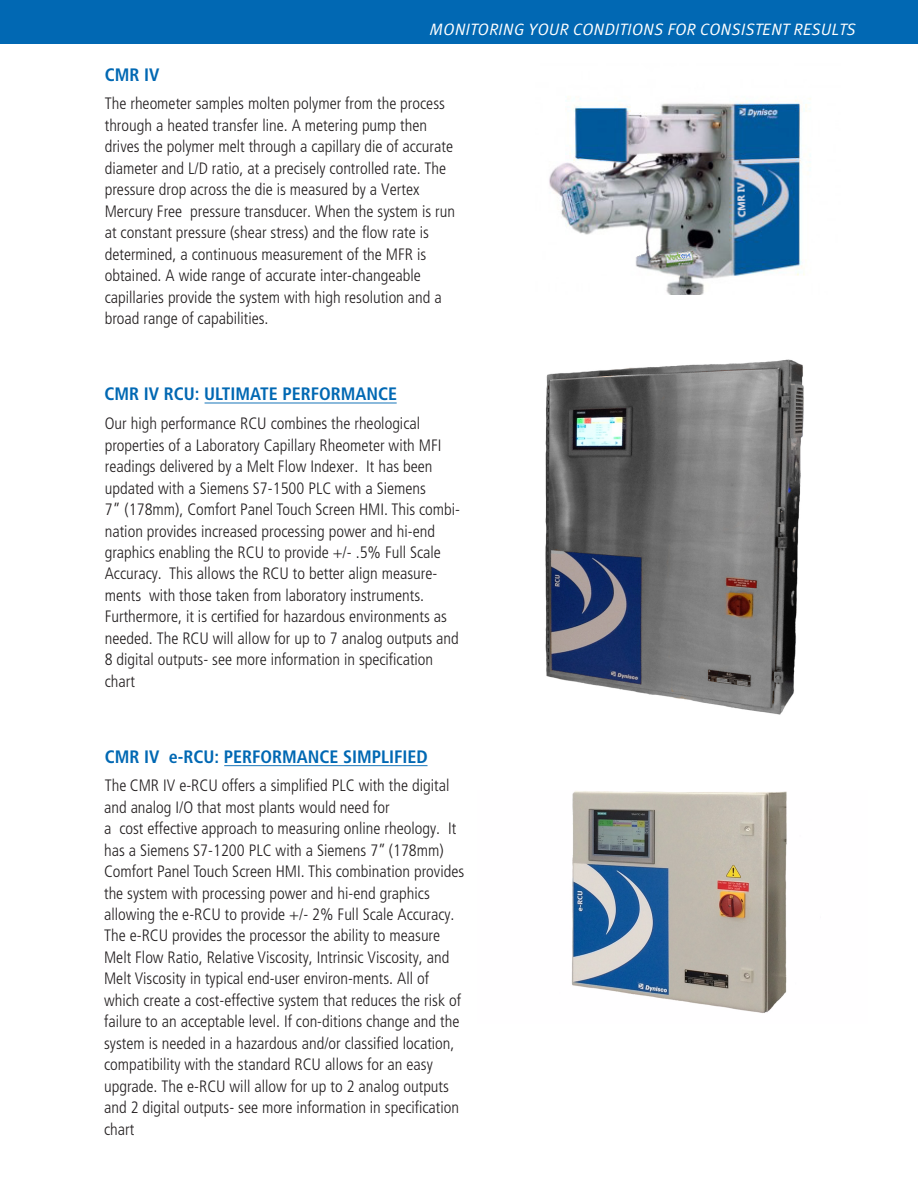
<style>
.page{position:relative;width:918px;height:1188px;background:#fff}
.page>*{position:absolute;margin:0;border:0;box-sizing:border-box;transform-origin:0 0}
.t1{font:700 condensed 18px "Frutiger LT Std";color:#0168b3}
.t2{font:300 condensed 16.5px/21.5px "Frutiger LT Std";color:#231f20}
.t3{font:16.5px "Meta Normal LF Italic Caps";color:#fff}
</style>
<div class="page">
<img style="left:545px;top:359px;width:259px;height:356px">
<img style="left:571px;top:791px;width:216px;height:222px">
<div style="left:0;top:0;width:918px;height:43px;background:#0168b3"></div>
<img style="left:549px;top:96px;width:262px;height:198px">
<hr style="left:205px;top:403px;width:192px;height:1px;background:#0168b3">
<hr style="left:224px;top:765px;width:204px;height:1px;background:#0168b3">
<p class="t3" style="left:430px;top:20px;width:428px">MONITORING YOUR CONDITIONS FOR CONSISTENT RESULTS</p>
<p class="t1" style="left:105px;top:64px;width:56px">CMR IV</p>
<p class="t2" style="left:105px;top:93px;width:352px">The rheometer samples molten polymer from the process through a heated transfer line. A metering pump then drives the polymer melt through a capillary die of accurate diameter and L/D ratio, at a precisely controlled rate. The pressure drop across the die is measured by a Vertex Mercury Free pressure transducer. When the system is run at constant pressure (shear stress) and the flow rate is determined, a continuous measurement of the MFR is obtained. A wide range of accurate inter-changeable capillaries provide the system with high resolution and a broad range of capabilities.</p>
<p class="t1" style="left:104px;top:383px;width:294px">CMR IV RCU: ULTIMATE PERFORMANCE</p>
<p class="t2" style="left:105px;top:413px;width:357px">Our high performance RCU combines the rheological properties of a Laboratory Capillary Rheometer with MFI readings delivered by a Melt Flow Indexer. It has been updated with a Siemens S7-1500 PLC with a Siemens<br>7” (178mm), Comfort Panel Touch Screen HMI. This combi&shy;nation provides increased processing power and hi-end graphics enabling the RCU to provide +/- .5% Full Scale Accuracy. This allows the RCU to better align measure&shy;ments with those taken from laboratory instruments.<br>Furthermore, it is certified for hazardous environments as needed. The RCU will allow for up to 7 analog outputs and 8 digital outputs- see more information in specification chart</p>
<p class="t1" style="left:105px;top:746px;width:325px">CMR IV e-RCU: PERFORMANCE SIMPLIFIED</p>
<p class="t2" style="left:104px;top:775px;width:362px">The CMR IV e-RCU offers a simplified PLC with the digital and analog I/O that most plants would need for<br>a cost effective approach to measuring online rheology. It has a Siemens S7-1200 PLC with a Siemens 7” (178mm)<br>Comfort Panel Touch Screen HMI. This combination provides the system with processing power and hi-end graphics allowing the e-RCU to provide +/- 2% Full Scale Accuracy.<br>The e-RCU provides the processor the ability to measure Melt Flow Ratio, Relative Viscosity, Intrinsic Viscosity, and Melt Viscosity in typical end-user environ-ments. All of which create a cost-effective system that reduces the risk of failure to an acceptable level. If con-ditions change and the system is needed in a hazardous and/or classified location, compatibility with the standard RCU allows for an easy upgrade. The e-RCU will allow for up to 2 analog outputs and 2 digital outputs- see more information in specification chart</p>
</div>
